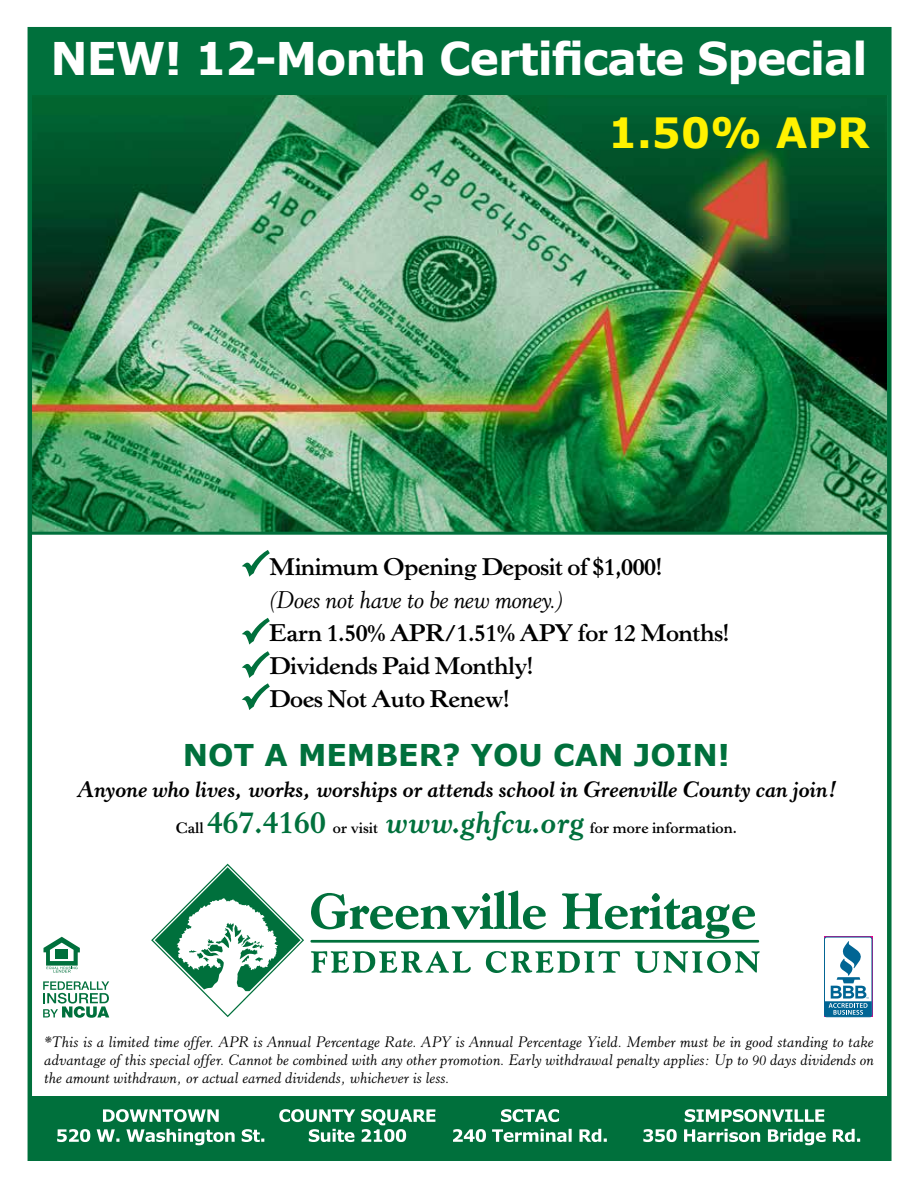
<style>
.page{position:relative;width:918px;height:1188px;background:#fff}
.page>*{position:absolute;margin:0;border:0;box-sizing:border-box;transform-origin:0 0}
.t1{font:700 45px "Verdana";letter-spacing:-.025em;color:#fff}
.t2{font:700 41.7px "Verdana";color:#fff200}
.t3{font:700 30px "Verdana";color:#00703c}
.t4{font:700 24px/33px "Horley Old Style MT Std";letter-spacing:-.02em;color:#000}
.t5{font:italic 24px "Horley Old Style MT Std";letter-spacing:-.02em;color:#000}
.t6{font:italic 700 22.5px "Horley Old Style MT Std";letter-spacing:-.02em;color:#000}
.t7{font:italic 15px/18px "Horley Old Style MT Std";color:#000;text-align:justify}
.t8{font:700 15px "Horley Old Style MT Std";color:#000}
.s1{font-size:31.5px;color:#00703c}
.s2{font-style:italic;font-size:31.5px;color:#00703c}
</style>
<div class="page">
<img style="left:33px;top:94px;width:854px;height:438px">
<div style="left:28px;top:1096px;width:861px;height:60px;background:#00703c"></div>
<svg style="left:57px;top:1109px;width:803px;height:36px"></svg>
<svg style="left:43px;top:937px;width:37px;height:36px"></svg>
<svg style="left:43px;top:981px;width:66px;height:37px"></svg>
<hr style="left:29px;top:532px;width:861px;height:3px;background:#00703c">
<svg style="left:310px;top:891px;width:449px;height:52px"></svg>
<svg style="left:635px;top:951px;width:125px;height:22px"></svg>
<svg style="left:486px;top:951px;width:134px;height:22px"></svg>
<svg style="left:311px;top:951px;width:160px;height:22px"></svg>
<svg style="left:151px;top:864px;width:153px;height:153px"></svg>
<div style="left:824px;top:937px;width:48px;height:80px;border:1px solid #006594;border-radius:2px"></div>
<svg style="left:824px;top:941px;width:48px;height:76px"></svg>
<div style="left:29px;top:27px;width:861px;height:67px;background:#00703c"></div>
<div style="left:28px;top:27px;width:864px;height:1134px;border:4px solid #00703c"></div>
<h1 class="t1" style="left:50px;top:27px;width:819px">NEW! 12-Month Certificate Special</h1>
<h2 class="t2" style="left:608px;top:103px;width:263px">1.50% APR</h2>
<h3 class="t4" style="left:269px;top:550px;width:395px">Minimum Opening Deposit of $1,000!</h3>
<h3 class="t5" style="left:269px;top:585px;width:296px">(Does not have to be new money.)</h3>
<h3 class="t4" style="left:269px;top:616px;width:462px">Earn 1.50% APR/1.51% APY for 12 Months!<br>Dividends Paid Monthly!<br>Does Not Auto Renew!</h3>
<h3 class="t3" style="left:183px;top:734px;width:549px">NOT A MEMBER? YOU CAN JOIN!</h3>
<h3 class="t6" style="left:76px;top:776px;width:762px">Anyone who lives, works, worships or attends school in Greenville County can join!</h3>
<p class="t8" style="left:176px;top:819px;width:563px">Call <span class="s1">467.4160</span> or visit <span class="s2">www.ghfcu.org</span> for more information.</p>
<p class="t7" style="left:44px;top:1033px;width:831px">*This is a limited time offer. APR is Annual Percentage Rate. APY is Annual Percentage Yield. Member must be in good standing to take advantage of this special offer. Cannot be combined with any other promotion. Early withdrawal penalty applies: Up to 90 days dividends on the amount withdrawn, or actual earned dividends, whichever is less.</p>
</div>
